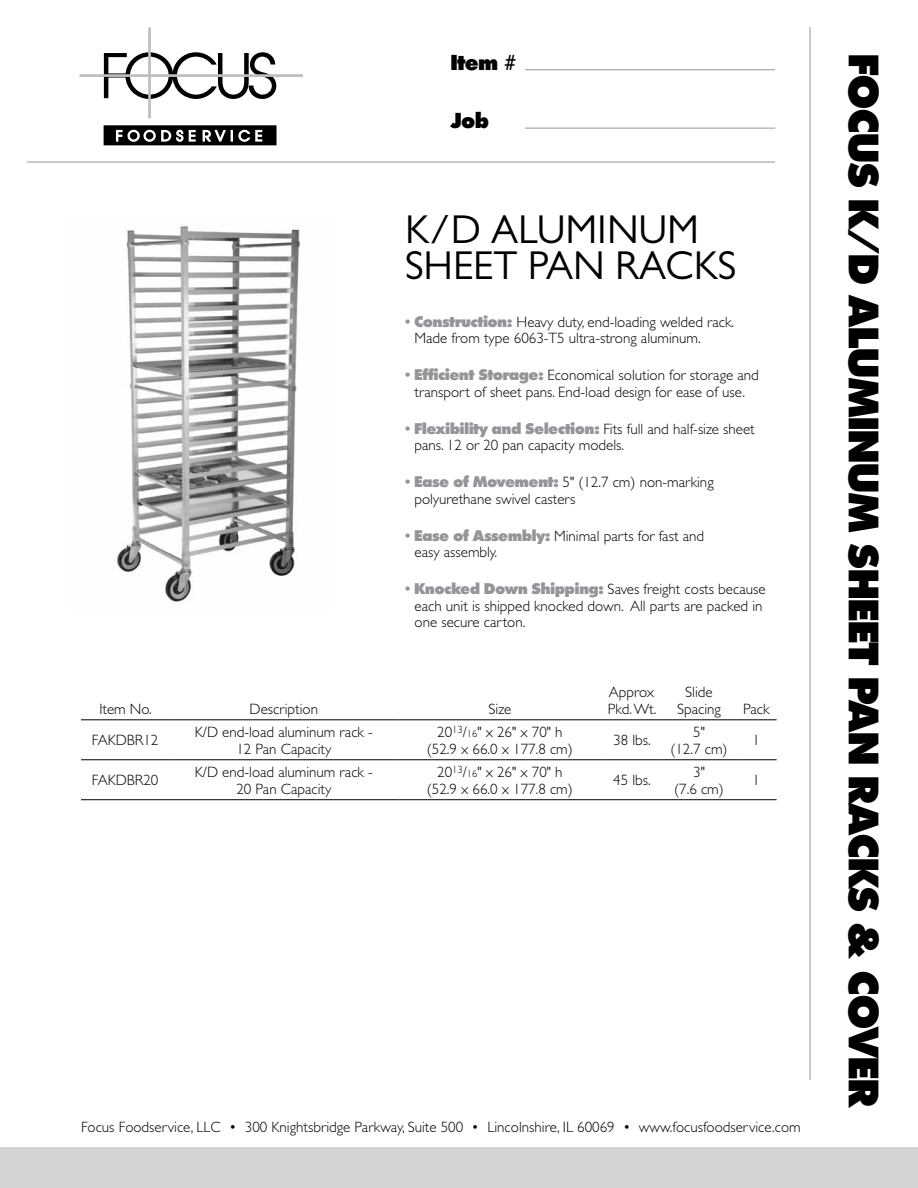
<style>
.page{position:relative;width:918px;height:1188px;background:#fff}
.page>*{position:absolute;margin:0;border:0;box-sizing:border-box;transform-origin:0 0}
.t1{font:800 41.25px "Tempest";color:#000}
.t2{font:40.5px/36px "Gill Sans";color:#000}
.t3{font:800 21px "Tempest";color:#000}
.t4{font:300 15px/16.5px "Gill Sans";color:#000;text-align:center}
.t5{font:800 15px "Tempest";color:#939598}
.s1{font-family:"Tempest";font-weight:800;color:#939598}
.s2{font-family:"Gill Sans";font-weight:300;color:#000}
.s3{font-size:10.5px}
</style>
<div class="page">
<hr style="left:27px;top:162px;width:748px;height:1px;background:#939598">
<hr style="left:525px;top:69px;width:250px;height:1px;background:#939598">
<hr style="left:525px;top:128px;width:250px;height:1px;background:#939598">
<svg style="left:104px;top:52px;width:172px;height:47px"></svg>
<hr style="left:80px;top:74px;width:222px;height:3px;background:#bcbec0">
<div style="left:104px;top:125px;width:173px;height:20px;background:#000"></div>
<hr style="left:148px;top:27px;width:3px;height:91px;background:#bcbec0">
<svg style="left:116px;top:129px;width:80px;height:13px"></svg>
<svg style="left:202px;top:129px;width:61px;height:13px"></svg>
<hr style="left:810px;top:27px;width:1px;height:1053px;background:#939598">
<hr style="left:81px;top:760px;width:88px;height:1px;background:#000">
<hr style="left:169px;top:760px;width:230px;height:1px;background:#000">
<hr style="left:399px;top:760px;width:202px;height:1px;background:#000">
<hr style="left:601px;top:760px;width:61px;height:1px;background:#000">
<hr style="left:662px;top:760px;width:74px;height:1px;background:#000">
<hr style="left:736px;top:760px;width:41px;height:1px;background:#000">
<hr style="left:81px;top:799px;width:88px;height:1px;background:#000">
<hr style="left:169px;top:799px;width:230px;height:1px;background:#000">
<hr style="left:399px;top:799px;width:202px;height:1px;background:#000">
<hr style="left:601px;top:799px;width:61px;height:1px;background:#000">
<hr style="left:662px;top:799px;width:74px;height:1px;background:#000">
<hr style="left:736px;top:799px;width:41px;height:1px;background:#000">
<hr style="left:81px;top:720px;width:88px;height:1px;background:#000">
<hr style="left:169px;top:720px;width:230px;height:1px;background:#000">
<hr style="left:399px;top:720px;width:202px;height:1px;background:#000">
<hr style="left:601px;top:720px;width:61px;height:1px;background:#000">
<hr style="left:662px;top:720px;width:74px;height:1px;background:#000">
<hr style="left:736px;top:720px;width:41px;height:1px;background:#000">
<div style="left:0;top:1148px;width:918px;height:40px;background:#d1d3d4"></div>
<img style="left:117px;top:226px;width:184px;height:376px">
<h3 class="t3" style="left:451px;top:52px;width:67px">Item #</h3>
<h3 class="t3" style="left:451px;top:110px;width:40px">Job</h3>
<h2 class="t2" style="left:405px;top:211px;width:309px">K/D ALUMINUM<br>SHEET PAN RACKS</h2>
<p class="t4" style="left:415px;top:313px;width:321px;text-align:left;text-indent:-10px"><span class="s1">• Construction:</span> Heavy duty, end-loading welded rack.<br>Made from type 6063-T5 ultra-strong aluminum.</p>
<p class="t4" style="left:405px;top:367px;width:355px"><span class="s1">• Efficient Storage:</span> Economical solution for storage and transport of sheet pans. End-load design for ease of use.</p>
<p class="t5" style="left:405px;top:421px;width:351px">• Flexibility and Selection: <span class="s2">Fits full and half-size sheet</span></p>
<p class="t4" style="left:415px;top:437px;width:211px">pans. 12 or 20 pan capacity models.</p>
<p class="t4" style="left:415px;top:474px;width:301px;text-align:left;text-indent:-10px"><span class="s1">• Ease of Movement:</span> 5" (12.7 cm) non-marking polyurethane swivel casters</p>
<p class="t4" style="left:415px;top:528px;width:291px;text-align:left;text-indent:-10px"><span class="s1">• Ease of Assembly:</span> Minimal parts for fast and easy assembly.</p>
<p class="t4" style="left:415px;top:581px;width:353px;text-align:left;text-indent:-10px"><span class="s1">• Knocked Down Shipping:</span> Saves freight costs because each unit is shipped knocked down. All parts are packed in one secure carton.</p>
<p class="t4" style="left:99px;top:701px;width:54px">Item No.</p>
<p class="t4" style="left:250px;top:701px;width:70px">Description</p>
<p class="t4" style="left:488px;top:701px;width:24px">Size</p>
<p class="t4" style="left:608px;top:684px;width:50px;text-align:left">Approx<br>Pkd. Wt.</p>
<p class="t4" style="left:677px;top:684px;width:45px">Slide<br>Spacing</p>
<p class="t4" style="left:743px;top:701px;width:28px">Pack</p>
<p class="t4" style="left:92px;top:732px;width:68px">FAKDBR12</p>
<p class="t4" style="left:195px;top:724px;width:180px">K/D end-load aluminum rack -<br>12 Pan Capacity</p>
<p class="t4" style="left:427px;top:724px;width:147px">20<sup>13</sup>/<span class="s3">16</span>" x 26" x 70" h (52.9 x 66.0 x 177.8 cm)</p>
<p class="t4" style="left:613px;top:732px;width:39px">38 lbs.</p>
<p class="t4" style="left:670px;top:724px;width:59px">5"<br>(12.7 cm)</p>
<p class="t4" style="left:753px;top:732px;width:9px">1</p>
<p class="t4" style="left:92px;top:772px;width:68px">FAKDBR20</p>
<p class="t4" style="left:195px;top:764px;width:180px">K/D end-load aluminum rack -<br>20 Pan Capacity</p>
<p class="t4" style="left:427px;top:764px;width:147px">20<sup>13</sup>/<span class="s3">16</span>" x 26" x 70" h (52.9 x 66.0 x 177.8 cm)</p>
<p class="t4" style="left:613px;top:772px;width:39px">45 lbs.</p>
<p class="t4" style="left:674px;top:764px;width:51px">3"<br>(7.6 cm)</p>
<p class="t4" style="left:753px;top:772px;width:9px">1</p>
<p class="t4" style="left:81px;top:1119px;width:721px">Focus Foodservice, LLC • 300 Knightsbridge Parkway, Suite 500 • Lincolnshire, IL 60069 • www.focusfoodservice.com</p>
<h1 class="t1" style="left:885px;top:54px;width:1044px;rotate:90deg">FOCUS K/D Aluminum Sheet Pan Racks &amp; Cover</h1>
</div>
